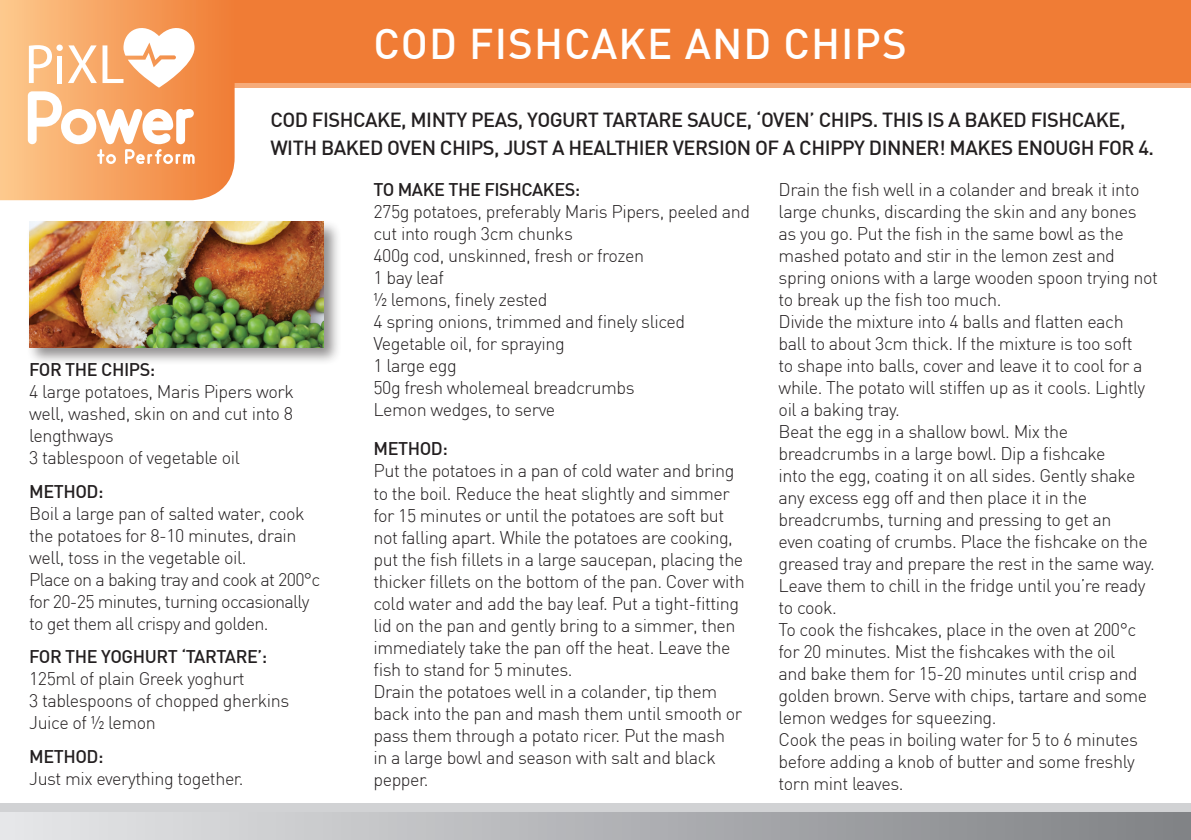
<style>
.page{position:relative;width:1191px;height:840px;background:#fff}
.page>*{position:absolute;margin:0;border:0;box-sizing:border-box;transform-origin:0 0}
.t1{font:500 42px "DIN";letter-spacing:.025em;color:#fff}
.t2{font:500 20px/28px "DIN";letter-spacing:-.025em;color:#231f20}
.t3{font:300 18px/22px "DIN";letter-spacing:-.025em;color:#231f20}
.t4{font:500 18px "DIN";letter-spacing:-.025em;color:#231f20}
</style>
<div class="page">
<div style="left:26px;top:218px;width:316px;height:148px;background:#231f20;opacity:.5"></div>
<img style="left:29px;top:221px;width:294px;height:126px">
<div style="left:0;top:803px;width:1191px;height:36px;background:#d1d2d4"></div>
<svg style="left:235px;top:82px;width:956px;height:6px;background:#f5a36e"></svg>
<div style="left:0;top:0;width:1191px;height:82px;background:#f07c35"></div>
<div style="left:0;top:811px;width:1191px;height:28px;background:linear-gradient(to right,#e6e7e9,#7f8185)"></div>
<svg style="left:0;top:0;width:235px;height:200px"></svg>
<svg style="left:28px;top:20px;width:167px;height:144px"></svg>
<div style="left:57px;top:56px;width:5px;height:27px;background:#fff"></div>
<div style="left:56px;top:45px;width:7px;height:6px;background:#fff;border-radius:50%"></div>
<h1 class="t1" style="left:373px;top:17px;width:535px">COD FISHCAKE AND CHIPS</h1>
<p class="t2" style="left:270px;top:105px;width:885px">COD FISHCAKE, MINTY PEAS, YOGURT TARTARE SAUCE, ‘OVEN’ CHIPS. THIS IS A BAKED FISHCAKE,<br>WITH BAKED OVEN CHIPS, JUST A HEALTHIER VERSION OF A CHIPPY DINNER! MAKES ENOUGH FOR 4.</p>
<p class="t4" style="left:29px;top:358px;width:128px">FOR THE CHIPS:</p>
<p class="t3" style="left:29px;top:380px;width:266px">4 large potatoes, Maris Pipers work well, washed, skin on and cut into 8 lengthways<br>3 tablespoon of vegetable oil</p>
<p class="t4" style="left:29px;top:479px;width:76px">METHOD:</p>
<p class="t3" style="left:29px;top:501px;width:293px">Boil a large pan of salted water, cook the potatoes for 8-10 minutes, drain well, toss in the vegetable oil.<br>Place on a baking tray and cook at 200°c for 20-25 minutes, turning occasionally to get them all crispy and golden.</p>
<p class="t4" style="left:29px;top:644px;width:240px">FOR THE YOGHURT ‘TARTARE’:</p>
<p class="t3" style="left:29px;top:667px;width:261px">125ml of plain Greek yoghurt<br>3 tablespoons of chopped gherkins<br>Juice of ½ lemon</p>
<p class="t4" style="left:29px;top:744px;width:76px">METHOD:</p>
<p class="t3" style="left:29px;top:766px;width:216px">Just mix everything together.</p>
<p class="t4" style="left:373px;top:178px;width:208px">TO MAKE THE FISHCAKES:</p>
<p class="t3" style="left:373px;top:200px;width:378px">275g potatoes, preferably Maris Pipers, peeled and cut into rough 3cm chunks<br>400g cod, unskinned, fresh or frozen<br>1 bay leaf<br>½ lemons, finely zested<br>4 spring onions, trimmed and finely sliced<br>Vegetable oil, for spraying<br>1 large egg<br>50g fresh wholemeal breadcrumbs<br>Lemon wedges, to serve</p>
<p class="t4" style="left:373px;top:437px;width:76px">METHOD:</p>
<p class="t3" style="left:373px;top:459px;width:373px">Put the potatoes in a pan of cold water and bring to the boil. Reduce the heat slightly and simmer for 15 minutes or until the potatoes are soft but not falling apart. While the potatoes are cooking, put the fish fillets in a large saucepan, placing the thicker fillets on the bottom of the pan. Cover with cold water and add the bay leaf. Put a tight-fitting lid on the pan and gently bring to a simmer, then immediately take the pan off the heat. Leave the fish to stand for 5 minutes.<br>Drain the potatoes well in a colander, tip them back into the pan and mash them until smooth or pass them through a potato ricer. Put the mash<br>in a large bowl and season with salt and black pepper.</p>
<p class="t3" style="left:778px;top:178px;width:381px">Drain the fish well in a colander and break it into large chunks, discarding the skin and any bones as you go. Put the fish in the same bowl as the mashed potato and stir in the lemon zest and spring onions with a large wooden spoon trying not to break up the fish too much.<br>Divide the mixture into 4 balls and flatten each<br>ball to about 3cm thick. If the mixture is too soft<br>to shape into balls, cover and leave it to cool for a while. The potato will stiffen up as it cools. Lightly oil a baking tray.<br>Beat the egg in a shallow bowl. Mix the breadcrumbs in a large bowl. Dip a fishcake<br>into the egg, coating it on all sides. Gently shake any excess egg off and then place it in the breadcrumbs, turning and pressing to get an<br>even coating of crumbs. Place the fishcake on the greased tray and prepare the rest in the same way.<br>Leave them to chill in the fridge until you’re ready to cook.<br>To cook the fishcakes, place in the oven at 200°c for 20 minutes. Mist the fishcakes with the oil<br>and bake them for 15-20 minutes until crisp and golden brown. Serve with chips, tartare and some lemon wedges for squeezing.<br>Cook the peas in boiling water for 5 to 6 minutes before adding a knob of butter and some freshly torn mint leaves.</p>
</div>
